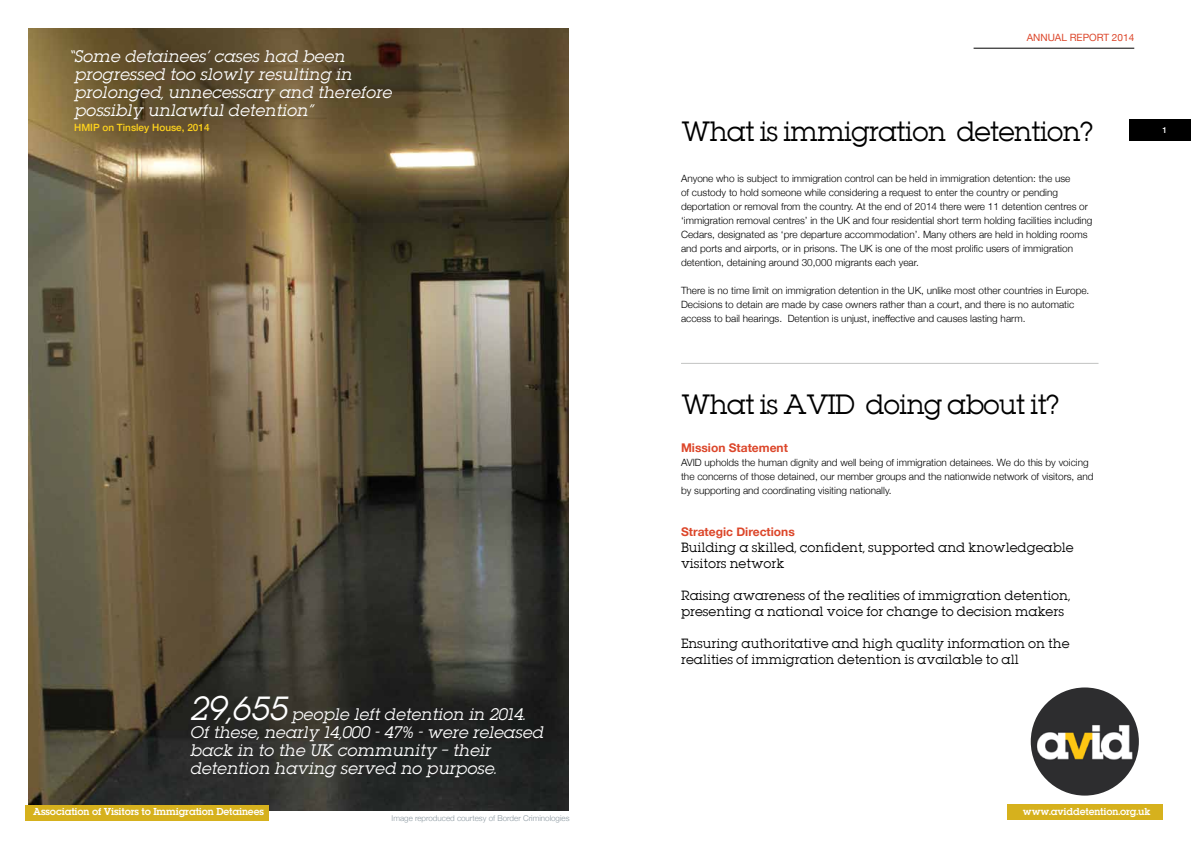
<style>
.page{position:relative;width:1191px;height:842px;background:#fff}
.page>*{position:absolute;margin:0;border:0;box-sizing:border-box;transform-origin:0 0}
.t1{font:25px "Lubalin";letter-spacing:-.04em;color:#000}
.t2{font:italic 15px/18px "Lubalin";color:#fff}
.t3{font:12px/16px "Lubalin";color:#000}
.t4{font:700 12px "Helvetica Neue";color:#dc462a}
.t5{font:300 10px/14px "Helvetica Neue";color:#000}
.t6{font:500 10px "Helvetica Neue";color:#ffd31c}
.t7{font:10px "Helvetica Neue";color:#dc462a}
.t8{font:9px "Lubalin Demi";letter-spacing:-.02em;color:#fff}
.t9{font:500 8.3px "Helvetica Neue";color:#fff}
.t10{font:300 8px "Helvetica Neue";color:#8b98a0}
.s1{font-size:30px}
</style>
<div class="page">
<div style="left:1007px;top:805px;width:155px;height:15px;background:#d6b11d"></div>
<div style="left:1129px;top:120px;width:62px;height:21px;background:#000"></div>
<hr style="left:973px;top:48px;width:161px;height:1px;background:#000">
<img style="left:28px;top:28px;width:540px;height:783px">
<div style="left:25px;top:805px;width:244px;height:15px;background:#d6b11d"></div>
<hr style="left:681px;top:363px;width:417px;height:1px;background:#c2c4c2">
<img style="left:1030px;top:687px;width:108px;height:108px;border-radius:54px">
<h2 class="t2" style="left:74px;top:47px;width:319px;text-indent:-5px">“Some detainees’ cases had been progressed too slowly resulting in prolonged, unnecessary and therefore possibly unlawful detention”</h2>
<p class="t6" style="left:74px;top:120px;width:137px">HMIP on Tinsley House, 2014</p>
<h2 class="t2" style="left:190px;top:705px;width:355px"><span class="s1">29,655</span> people left detention in 2014.<br>Of these, nearly 14,000 - 47% - were released back in to the UK community – their detention having served no purpose.</h2>
<p class="t10" style="left:391px;top:812px;width:179px">Image reproduced courtesy of Border Criminologies</p>
<p class="t8" style="left:33px;top:805px;width:232px">Association of Visitors to Immigration Detainees</p>
<p class="t7" style="left:1026px;top:30px;width:109px">ANNUAL REPORT 2014</p>
<h1 class="t1" style="left:681px;top:115px;width:414px">What is immigration detention?</h1>
<p class="t5" style="left:681px;top:170px;width:413px">Anyone who is subject to immigration control can be held in immigration detention: the use<br>of custody to hold someone while considering a request to enter the country or pending deportation or removal from the country. At the end of 2014 there were 11 detention centres or ‘immigration removal centres’ in the UK and four residential short term holding facilities including Cedars, designated as ‘pre departure accommodation’. Many others are held in holding rooms and ports and airports, or in prisons. The UK is one of the most prolific users of immigration detention, detaining around 30,000 migrants each year.</p>
<p class="t5" style="left:681px;top:282px;width:410px">There is no time limit on immigration detention in the UK, unlike most other countries in Europe.<br>Decisions to detain are made by case owners rather than a court, and there is no automatic access to bail hearings. Detention is unjust, ineffective and causes lasting harm.</p>
<h1 class="t1" style="left:681px;top:387px;width:380px">What is AVID doing about it?</h1>
<p class="t4" style="left:681px;top:438px;width:108px">Mission Statement</p>
<p class="t5" style="left:681px;top:454px;width:414px">AVID upholds the human dignity and well being of immigration detainees. We do this by voicing the concerns of those detained, our member groups and the nationwide network of visitors, and by supporting and coordinating visiting nationally.</p>
<p class="t4" style="left:681px;top:522px;width:115px">Strategic Directions</p>
<p class="t3" style="left:681px;top:539px;width:394px">Building a skilled, confident, supported and knowledgeable visitors network</p>
<p class="t3" style="left:681px;top:587px;width:391px">Raising awareness of the realities of immigration detention, presenting a national voice for change to decision makers</p>
<p class="t3" style="left:681px;top:635px;width:390px">Ensuring authoritative and high quality information on the realities of immigration detention is available to all</p>
<p class="t9" style="left:1162px;top:123px;width:6px">1</p>
<p class="t8" style="left:1023px;top:805px;width:129px">www.aviddetention.org.uk</p>
</div>
